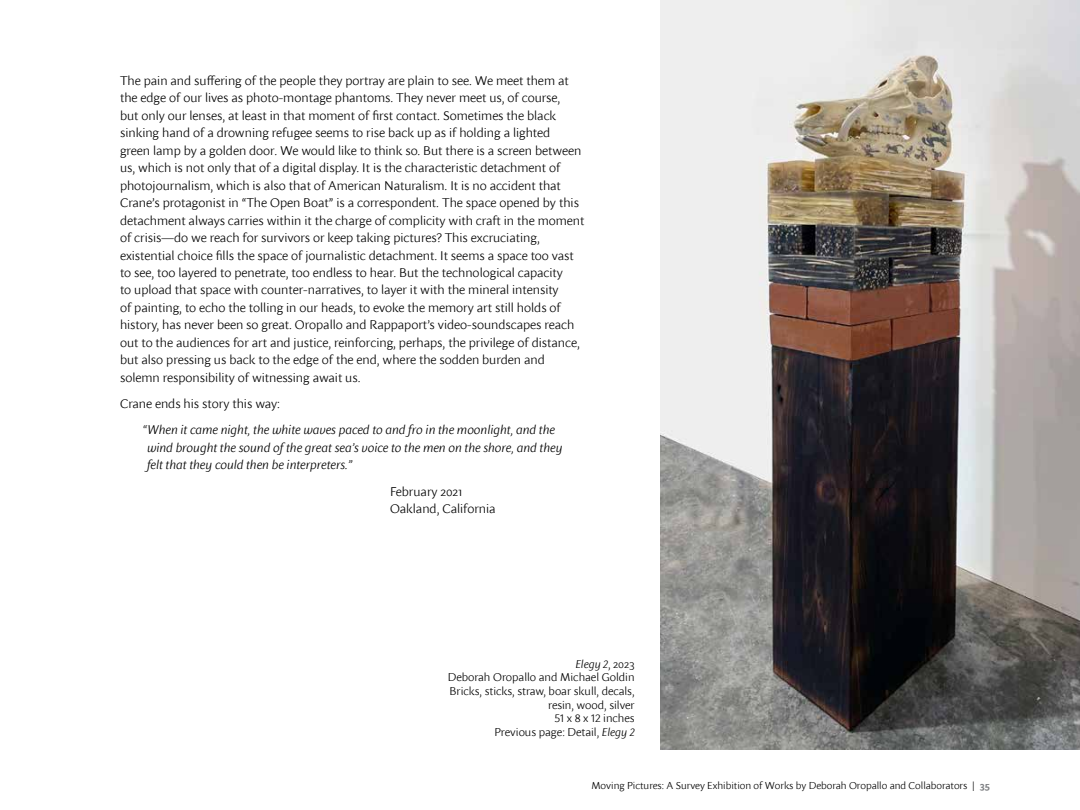
<style>
.page{position:relative;width:1080px;height:810px;background:#fff}
.page>*{position:absolute;margin:0;border:0;box-sizing:border-box;transform-origin:0 0}
.t1{font:300 12.5px/17.5px "Sharik Sans";color:#000}
.t2{font:italic 300 12.5px/17.5px "Sharik Sans";color:#000}
.t3{font:300 11.25px/13.8px "Sharik Sans";color:#000;text-align:right}
.t4{font:300 10px "Sharik Sans";color:#000}
.s1{font-style:italic}
.s2{font-weight:700;color:#808285}
</style>
<div class="page">
<img style="left:660px;top:0;width:420px;height:750px">
<p class="t1" style="left:120px;top:71px;width:466px">The pain and suffering of the people they portray are plain to see. We meet them at the edge of our lives as photo-montage phantoms. They never meet us, of course,<br>but only our lenses, at least in that moment of first contact. Sometimes the black sinking hand of a drowning refugee seems to rise back up as if holding a lighted<br>green lamp by a golden door. We would like to think so. But there is a screen between us, which is not only that of a digital display. It is the characteristic detachment of photojournalism, which is also that of American Naturalism. It is no accident that Crane’s protagonist in “The Open Boat” is a correspondent. The space opened by this detachment always carries within it the charge of complicity with craft in the moment of crisis—do we reach for survivors or keep taking pictures? This excruciating, existential choice fills the space of journalistic detachment. It seems a space too vast to see, too layered to penetrate, too endless to hear. But the technological capacity<br>to upload that space with counter-narratives, to layer it with the mineral intensity<br>of painting, to echo the tolling in our heads, to evoke the memory art still holds of history, has never been so great. Oropallo and Rappaport’s video-soundscapes reach out to the audiences for art and justice, reinforcing, perhaps, the privilege of distance, but also pressing us back to the edge of the end, where the sodden burden and solemn responsibility of witnessing await us.</p>
<p class="t1" style="left:120px;top:395px;width:162px">Crane ends his story this way:</p>
<p class="t2" style="left:147px;top:421px;width:417px;text-indent:-5px">“When it came night, the white waves paced to and fro in the moonlight, and the wind brought the sound of the great sea’s voice to the men on the shore, and they felt that they could then be interpreters.”</p>
<p class="t1" style="left:390px;top:482px;width:107px">February 2021<br>Oakland, California</p>
<p class="t3" style="left:448px;top:656px;width:188px"><span class="s1">Elegy 2</span>, 2023<br>Deborah Oropallo and Michael Goldin<br>Bricks, sticks, straw, boar skull, decals, resin, wood, silver<br>51 x 8 x 12 inches<br>Previous page: Detail, <span class="s1">Elegy 2</span></p>
<p class="t4" style="left:591px;top:779px;width:400px">Moving Pictures: A Survey Exhibition of Works by Deborah Oropallo and Collaborators | <span class="s2">35</span></p>
</div>
